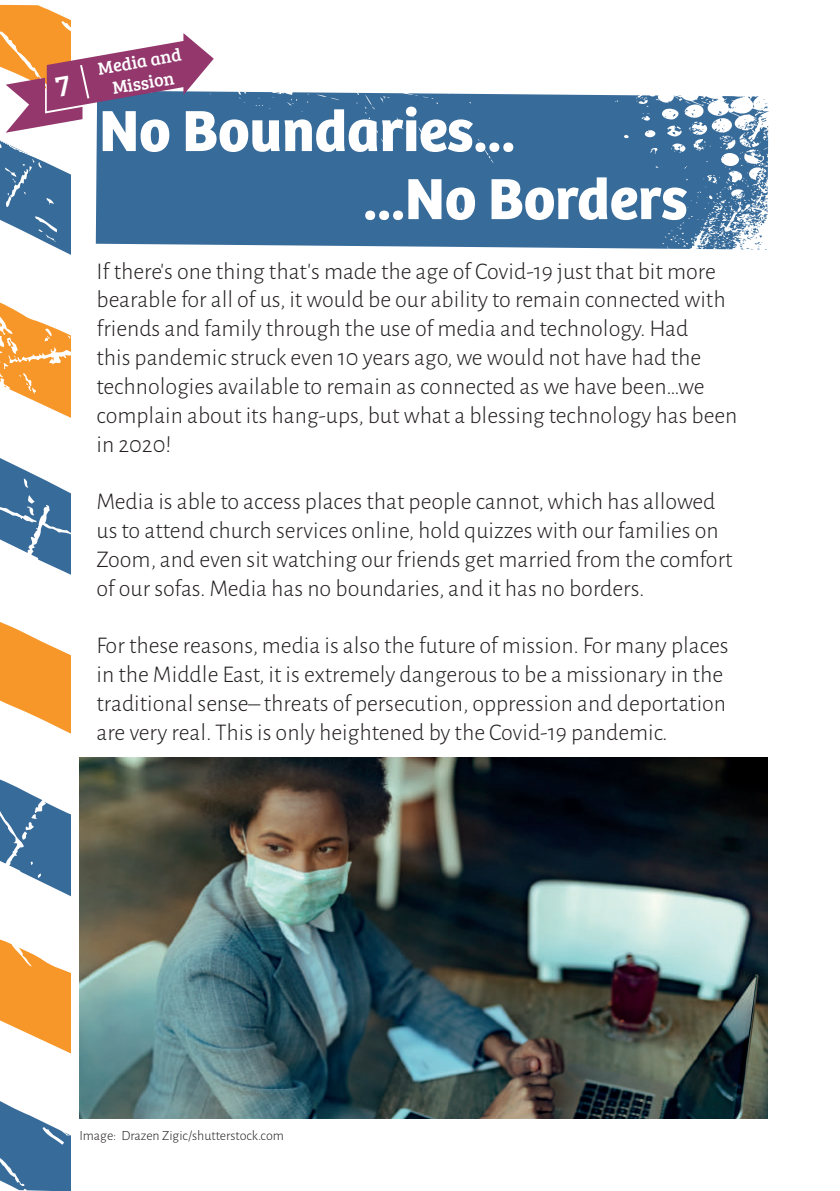
<style>
.page{position:relative;width:840px;height:1191px;background:#fff}
.page>*{position:absolute;margin:0;border:0;box-sizing:border-box;transform-origin:0 0}
.t1{font:700 60px "Bree";color:#fff}
.t2{font:300 24px/28.8px "Alegreya Sans";color:#231f20}
.t3{font:18px/21.6px "Bree Serif";color:#fff;text-align:center}
.t4{font:300 14px "Alegreya Sans";color:#231f20}
</style>
<div class="page">
<svg style="left:0;top:4px;width:71px;height:1187px"></svg>
<svg style="left:96px;top:91px;width:672px;height:158px;background:#4374a0"></svg>
<svg style="left:695px;top:129px;width:8px;height:5px"></svg>
<svg style="left:727px;top:194px;width:41px;height:56px"></svg>
<svg style="left:713px;top:91px;width:55px;height:42px"></svg>
<svg style="left:765px;top:180px;width:3px;height:4px"></svg>
<img style="left:79px;top:757px;width:688px;height:362px">
<svg style="left:6px;top:33px;width:208px;height:100px"></svg>
<p class="t3" style="left:96px;top:57px;width:86px;rotate:-10deg">Media and<br>Mission</p>
<h1 class="t1" style="left:99px;top:95px;width:417px">No Boundaries...</h1>
<h1 class="t1" style="left:363px;top:163px;width:325px">...No Borders</h1>
<p class="t2" style="left:96px;top:256px;width:642px">If there’s one thing that’s made the age of Covid-19 just that bit more bearable for all of us, it would be our ability to remain connected with friends and family through the use of media and technology. Had<br>this pandemic struck even 10 years ago, we would not have had the technologies available to remain as connected as we have been…we complain about its hang-ups, but what a blessing technology has been in 2020!</p>
<p class="t2" style="left:96px;top:486px;width:637px">Media is able to access places that people cannot, which has allowed us to attend church services online, hold quizzes with our families on Zoom, and even sit watching our friends get married from the comfort of our sofas. Media has no boundaries, and it has no borders.</p>
<p class="t2" style="left:96px;top:630px;width:633px">For these reasons, media is also the future of mission. For many places in the Middle East, it is extremely dangerous to be a missionary in the traditional sense– threats of persecution, oppression and deportation are very real. This is only heightened by the Covid-19 pandemic.</p>
<p class="t4" style="left:79px;top:1126px;width:206px">Image: Drazen Zigic/shutterstock.com</p>
</div>
